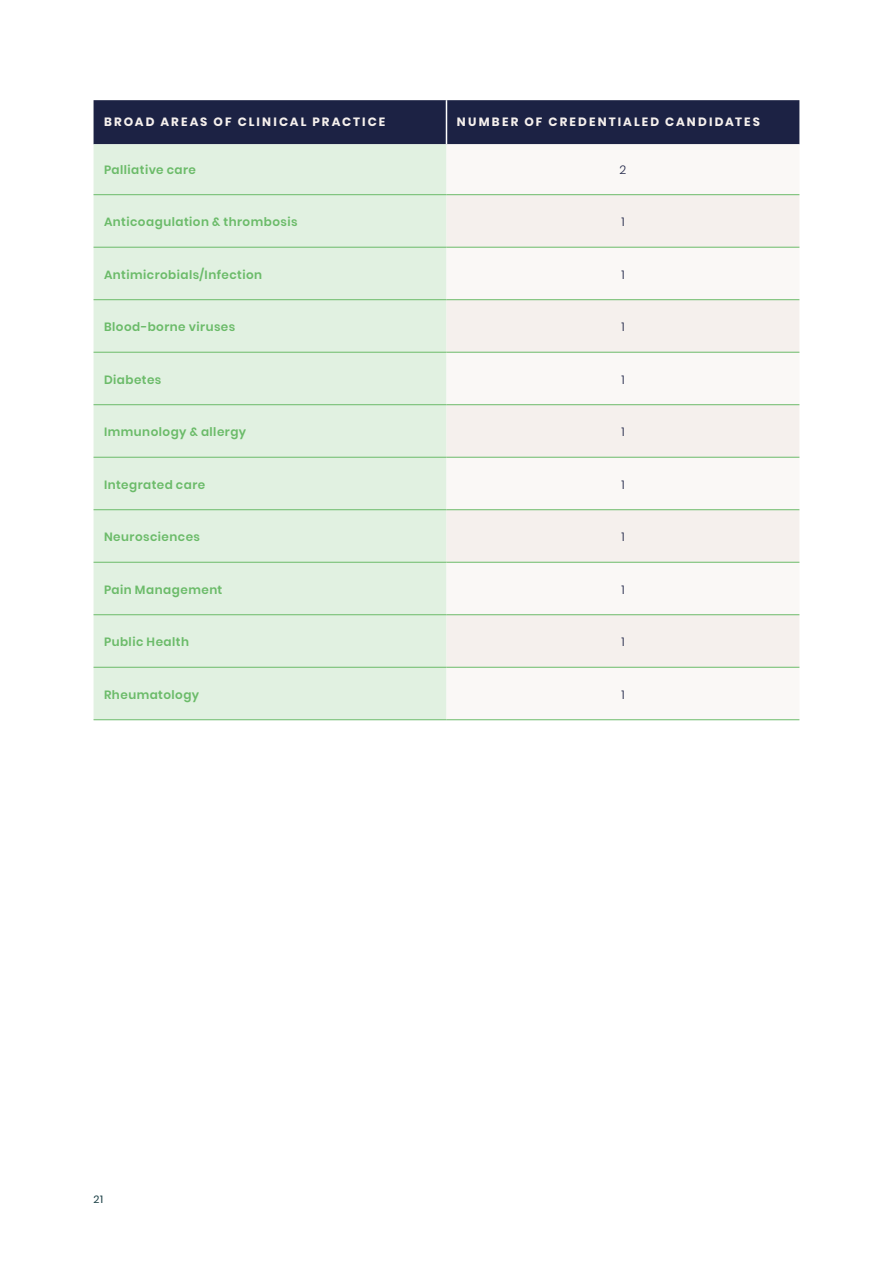
<style>
.page{position:relative;width:893px;height:1263px;background:#fff}
.page>*{position:absolute;margin:0;border:0;box-sizing:border-box;transform-origin:0 0}
.t1{font:600 12px "Poppins";letter-spacing:.04em;color:#6bbb69}
.t2{font:700 12px "Poppins";letter-spacing:.175em;color:#f5f0ed}
.t3{font:300 12px "Poppins";color:#1c2244}
.t4{font:10.5px "Poppins";color:#193e44}
</style>
<div class="page">
<div style="left:94px;top:100px;width:705px;height:44px;background:#1c2244"></div>
<div style="left:94px;top:144px;width:352px;height:575px;background:#e1f1e1"></div>
<svg style="left:446px;top:195px;width:353px;height:472px;fill:#f5f0ed"></svg>
<hr style="left:446px;top:100px;width:1px;height:44px;background:#fff">
<hr style="left:94px;top:194px;width:352px;height:1px;background:#6bbb69">
<hr style="left:94px;top:247px;width:352px;height:1px;background:#6bbb69">
<hr style="left:94px;top:299px;width:352px;height:1px;background:#6bbb69">
<hr style="left:94px;top:352px;width:352px;height:1px;background:#6bbb69">
<hr style="left:94px;top:404px;width:352px;height:1px;background:#6bbb69">
<hr style="left:94px;top:457px;width:352px;height:1px;background:#6bbb69">
<hr style="left:94px;top:509px;width:352px;height:1px;background:#6bbb69">
<hr style="left:94px;top:562px;width:352px;height:1px;background:#6bbb69">
<hr style="left:94px;top:614px;width:352px;height:1px;background:#6bbb69">
<hr style="left:94px;top:667px;width:352px;height:1px;background:#6bbb69">
<hr style="left:94px;top:719px;width:352px;height:1px;background:#6bbb69">
<hr style="left:446px;top:194px;width:353px;height:1px;background:#6bbb69">
<hr style="left:446px;top:247px;width:353px;height:1px;background:#6bbb69">
<hr style="left:446px;top:299px;width:353px;height:1px;background:#6bbb69">
<hr style="left:446px;top:352px;width:353px;height:1px;background:#6bbb69">
<hr style="left:446px;top:404px;width:353px;height:1px;background:#6bbb69">
<hr style="left:446px;top:457px;width:353px;height:1px;background:#6bbb69">
<hr style="left:446px;top:509px;width:353px;height:1px;background:#6bbb69">
<hr style="left:446px;top:562px;width:353px;height:1px;background:#6bbb69">
<hr style="left:446px;top:614px;width:353px;height:1px;background:#6bbb69">
<hr style="left:446px;top:667px;width:353px;height:1px;background:#6bbb69">
<hr style="left:446px;top:719px;width:353px;height:1px;background:#6bbb69">
<p class="t2" style="left:104px;top:115px;width:283px">BROAD AREAS OF CLINICAL PRACTICE</p>
<p class="t2" style="left:457px;top:115px;width:304px">NUMBER OF CREDENTIALED CANDIDATES</p>
<p class="t1" style="left:104px;top:163px;width:94px">Palliative care</p>
<p class="t3" style="left:620px;top:163px;width:8px">2</p>
<p class="t1" style="left:104px;top:215px;width:195px">Anticoagulation &amp; thrombosis</p>
<p class="t3" style="left:621px;top:215px;width:5px">1</p>
<p class="t1" style="left:104px;top:268px;width:160px">Antimicrobials/Infection</p>
<p class="t3" style="left:621px;top:268px;width:5px">1</p>
<p class="t1" style="left:104px;top:320px;width:133px">Blood-borne viruses</p>
<p class="t3" style="left:621px;top:320px;width:5px">1</p>
<p class="t1" style="left:104px;top:373px;width:59px">Diabetes</p>
<p class="t3" style="left:621px;top:373px;width:5px">1</p>
<p class="t1" style="left:104px;top:425px;width:144px">Immunology &amp; allergy</p>
<p class="t3" style="left:621px;top:425px;width:5px">1</p>
<p class="t1" style="left:104px;top:478px;width:103px">Integrated care</p>
<p class="t3" style="left:621px;top:478px;width:5px">1</p>
<p class="t1" style="left:104px;top:530px;width:98px">Neurosciences</p>
<p class="t3" style="left:621px;top:530px;width:5px">1</p>
<p class="t1" style="left:104px;top:583px;width:120px">Pain Management</p>
<p class="t3" style="left:621px;top:583px;width:5px">1</p>
<p class="t1" style="left:104px;top:635px;width:87px">Public Health</p>
<p class="t3" style="left:621px;top:635px;width:5px">1</p>
<p class="t1" style="left:104px;top:688px;width:97px">Rheumatology</p>
<p class="t3" style="left:621px;top:688px;width:5px">1</p>
<p class="t4" style="left:94px;top:1193px;width:11px">21</p>
</div>
